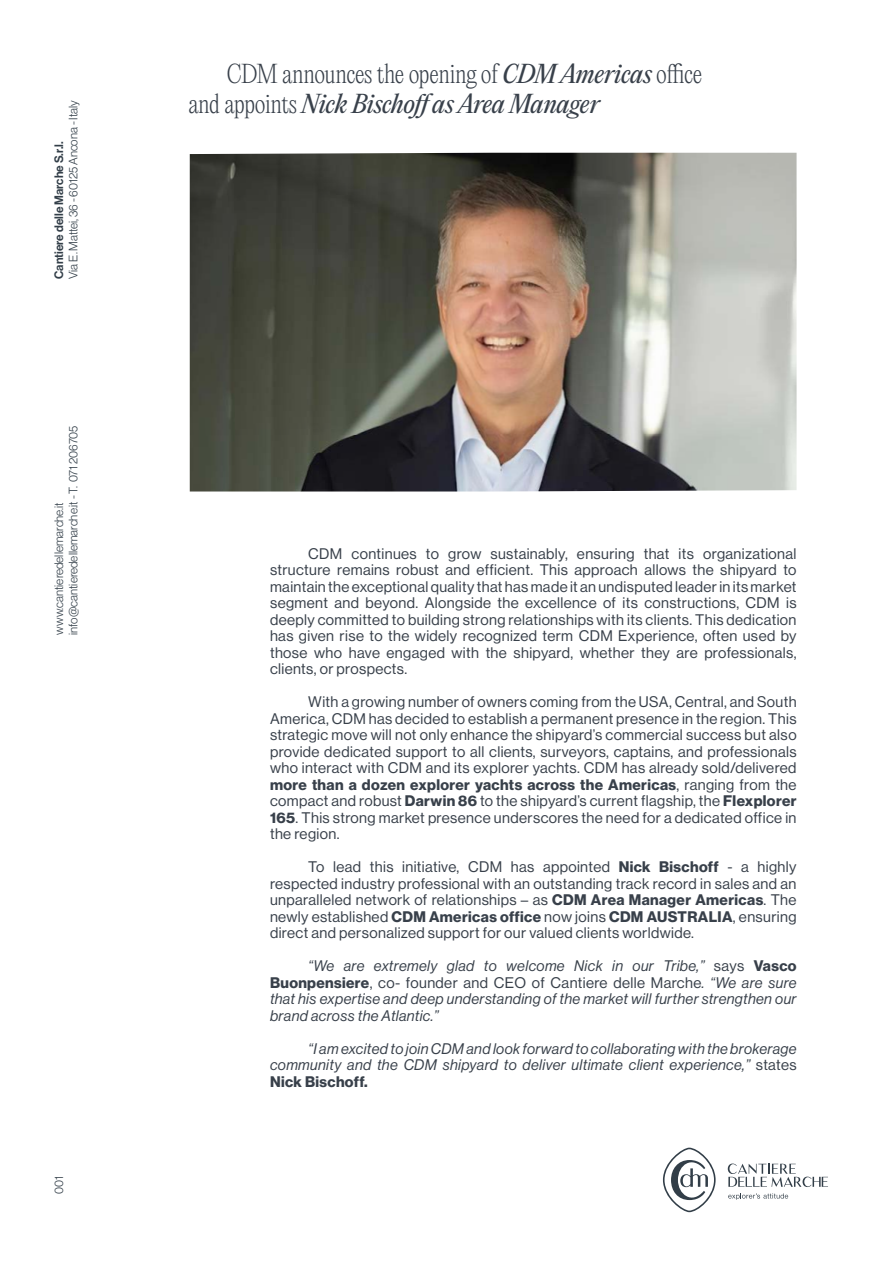
<style>
.page{position:relative;width:893px;height:1263px;background:#fff}
.page>*{position:absolute;margin:0;border:0;box-sizing:border-box;transform-origin:0 0}
.t1{font:200 24px/30px "PP Editorial New";letter-spacing:-.015em;color:#38404a}
.t2{font:15px/16.5px "N Haas Grotesk DS Pro 55 Rg";letter-spacing:.025em;color:#38404a;text-align:justify}
.t3{font:15px/16.5px "N Haas Grotesk DS Pro 56 It";letter-spacing:.025em;color:#38404a}
.t4{font:15px "N Haas Grotesk DS Pro 75 Bd";letter-spacing:.025em;color:#38404a}
.t5{font:12px/14.4px "N Haas Grotesk DS Pro 45 Lt";color:#323e48}
.t6{font:12px "N Haas Grotesk DS Pro 65 Md";color:#323e48}
.s1{font-weight:400;font-style:italic}
.s2{font-family:"N Haas Grotesk DS Pro 55 Rg"}
.s3{font-family:"N Haas Grotesk DS Pro 75 Bd"}
.s4{font-family:"N Haas Grotesk DS Pro 56 It"}
</style>
<div class="page">
<svg style="left:663px;top:1148px;width:53px;height:64px"></svg>
<svg style="left:728px;top:1163px;width:100px;height:37px"></svg>
<img style="left:190px;top:153px;width:606px;height:338px">
<p class="t5" style="left:66px;top:279px;width:180px;rotate:-90deg">Via E. Mattei, 36 - 60125 Ancona - Italy</p>
<p class="t6" style="left:52px;top:279px;width:139px;rotate:-90deg">Cantiere delle Marche S.r.l.</p>
<p class="t5" style="left:52px;top:635px;width:210px;rotate:-90deg">www.cantieredellemarche.it info@cantieredellemarche.it - T. 071 206705</p>
<p class="t5" style="left:52px;top:1194px;width:19px;rotate:-90deg">001</p>
<h1 class="t1" style="left:189px;top:59px;width:515px;text-indent:38px">CDM announces the opening of <span class="s1">CDM Americas</span> office and appoints <span class="s1">Nick Bischoffas Area Manager</span></h1>
<p class="t2" style="left:270px;top:545px;width:528px;text-indent:38px">CDM continues to grow sustainably, ensuring that its organizational structure remains robust and efficient. This approach allows the shipyard to maintain the exceptional quality that has made it an undisputed leader in its market segment and beyond. Alongside the excellence of its constructions, CDM is deeply committed to building strong relationships with its clients. This dedication has given rise to the widely recognized term CDM Experience, often used by those who have engaged with the shipyard, whether they are professionals, clients, or prospects.</p>
<p class="t2" style="left:270px;top:694px;width:528px;text-indent:38px">With a growing number of owners coming from the USA, Central, and South America, CDM has decided to establish a permanent presence in the region. This strategic move will not only enhance the shipyard’s commercial success but also provide dedicated support to all clients, surveyors, captains, and professionals who interact with CDM and its explorer yachts. CDM has already sold/delivered</p>
<p class="t4" style="left:270px;top:776px;width:528px">more than a dozen explorer yachts across the Americas<span class="s2">, ranging from the</span></p>
<p class="t2" style="left:270px;top:793px;width:528px">compact and robust <span class="s3">Darwin 86</span> to the shipyard’s current flagship, the <span class="s3">Flexplorer 165</span>. This strong market presence underscores the need for a dedicated office in the region.</p>
<p class="t2" style="left:270px;top:859px;width:528px;text-indent:38px">To lead this initiative, CDM has appointed <span class="s3">Nick Bischoff</span> - a highly respected industry professional with an outstanding track record in sales and an unparalleled network of relationships – as <span class="s3">CDM Area Manager Americas</span>. The newly established <span class="s3">CDM Americas office</span> now joins <span class="s3">CDM AUSTRALIA</span>, ensuring direct and personalized support for our valued clients worldwide.</p>
<p class="t3" style="left:308px;top:958px;width:490px">“We are extremely glad to welcome Nick in our Tribe,” <span class="s2">says</span> <span class="s3">Vasco</span></p>
<p class="t2" style="left:270px;top:974px;width:528px"><span class="s3">Buonpensiere</span>, co- founder and CEO of Cantiere delle Marche<span class="s4">. “We are sure</span></p>
<p class="t3" style="left:270px;top:991px;width:528px">that his expertise and deep understanding of the market will further strengthen our brand across the Atlantic.”</p>
<p class="t3" style="left:270px;top:1040px;width:528px;text-align:right">“I am excited to join CDM and look forward to collaborating with the brokerage community and the CDM shipyard to deliver ultimate client experience,” <span class="s2">states</span></p>
<p class="t4" style="left:270px;top:1073px;width:99px">Nick Bischoff.</p>
</div>
